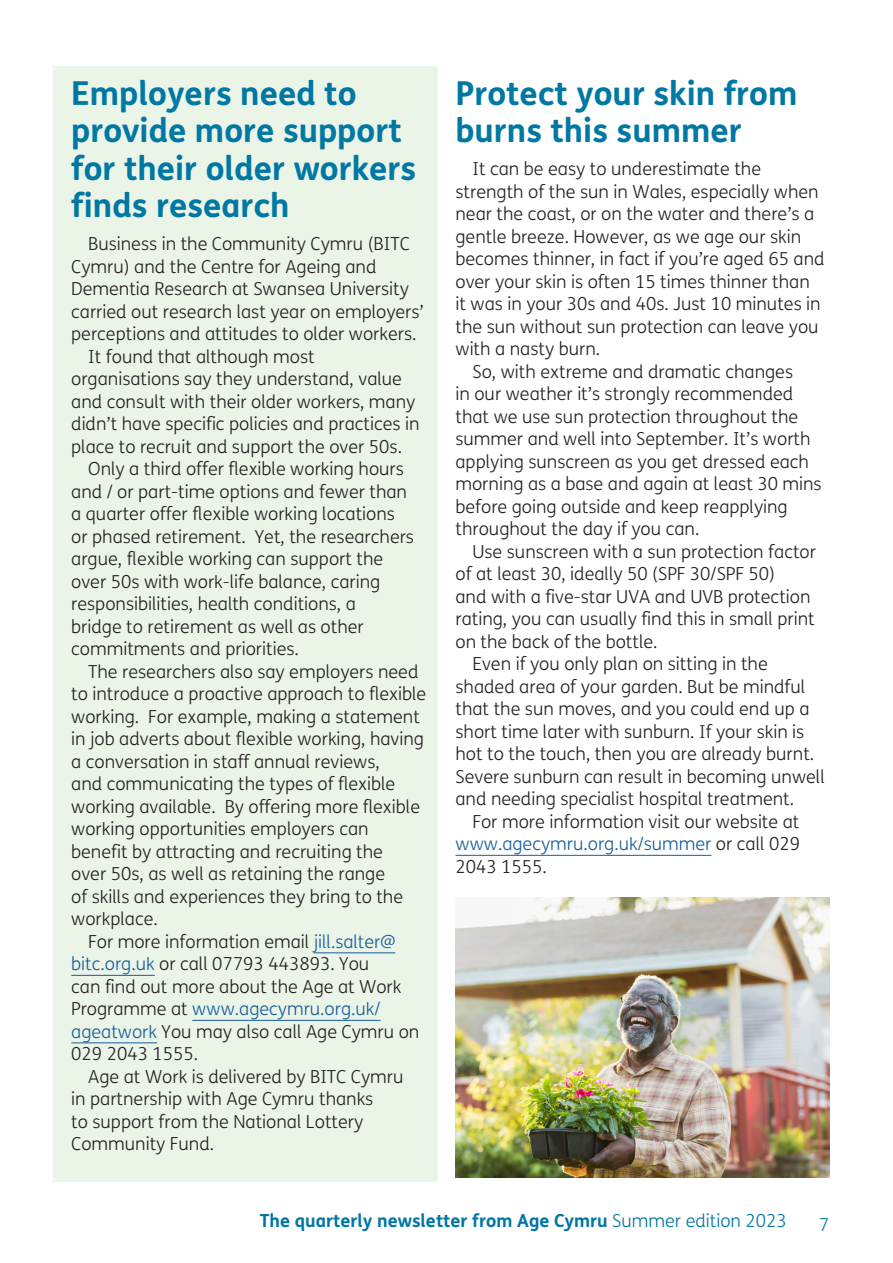
<style>
.page{position:relative;width:893px;height:1263px;background:#fff}
.page>*{position:absolute;margin:0;border:0;box-sizing:border-box;transform-origin:0 0}
.Page_heading_2{font:700 33px/37.5px "FS Me";color:#0078a3}
.body{font:300 18px/22.5px "FS Me";color:#231f20}
.t1{font:700 18px "FS Me";color:#0076a3}
.t2{font:300 18px "FS Me";color:#0076a3}
.s1{color:#175d9e}
.s2{font-weight:300}
</style>
<div class="page">
<div style="left:53px;top:66px;width:384px;height:1115px;background:#eaf4e7"></div>
<hr style="left:314px;top:952px;width:81px;height:1px;background:#175d9e">
<hr style="left:71px;top:975px;width:84px;height:1px;background:#175d9e">
<hr style="left:192px;top:1020px;width:189px;height:1px;background:#175d9e">
<hr style="left:71px;top:1042px;width:86px;height:1px;background:#175d9e">
<img style="left:455px;top:897px;width:374px;height:280px">
<hr style="left:455px;top:855px;width:256px;height:1px;background:#175d9e">
<p class="Page_heading_2" style="left:71px;top:74px;width:347px">Employers need to provide more support for their older workers finds research</p>
<p class="body" style="left:71px;top:233px;width:354px;text-indent:17px">Business in the Community Cymru (BITC Cymru) and the Centre for Ageing and Dementia Research at Swansea University carried out research last year on employers’ perceptions and attitudes to older workers.</p>
<p class="body" style="left:71px;top:346px;width:350px;text-indent:17px">It found that although most organisations say they understand, value and consult with their older workers, many didn’t have specific policies and practices in place to recruit and support the over 50s.</p>
<p class="body" style="left:71px;top:458px;width:344px;text-indent:17px">Only a third offer flexible working hours and / or part-time options and fewer than a quarter offer flexible working locations or phased retirement. Yet, the researchers argue, flexible working can support the over 50s with work-life balance, caring responsibilities, health conditions, a<br>bridge to retirement as well as other commitments and priorities.</p>
<p class="body" style="left:71px;top:661px;width:357px;text-indent:17px">The researchers also say employers need to introduce a proactive approach to flexible working. For example, making a statement in job adverts about flexible working, having a conversation in staff annual reviews,<br>and communicating the types of flexible working available. By offering more flexible working opportunities employers can benefit by attracting and recruiting the<br>over 50s, as well as retaining the range<br>of skills and experiences they bring to the workplace.</p>
<p class="body" style="left:71px;top:931px;width:350px;text-indent:17px">For more information email <span class="s1">jill.salter@ bitc.org.uk</span> or call 07793 443893. You<br>can find out more about the Age at Work Programme at <span class="s1">www.agecymru.org.uk/ ageatwork</span> You may also call Age Cymru on 029 2043 1555.</p>
<p class="body" style="left:71px;top:1066px;width:334px;text-indent:17px">Age at Work is delivered by BITC Cymru in partnership with Age Cymru thanks<br>to support from the National Lottery<br>Community Fund.</p>
<p class="Page_heading_2" style="left:455px;top:74px;width:343px">Protect your skin from burns this summer</p>
<p class="body" style="left:455px;top:158px;width:371px;text-indent:17px">It can be easy to underestimate the strength of the sun in Wales, especially when near the coast, or on the water and there’s a gentle breeze. However, as we age our skin becomes thinner, in fact if you’re aged 65 and over your skin is often 15 times thinner than it was in your 30s and 40s. Just 10 minutes in the sun without sun protection can leave you with a nasty burn.</p>
<p class="body" style="left:455px;top:361px;width:368px;text-indent:17px">So, with extreme and dramatic changes<br>in our weather it’s strongly recommended that we use sun protection throughout the summer and well into September. It’s worth applying sunscreen as you get dressed each morning as a base and again at least 30 mins before going outside and keep reapplying throughout the day if you can.</p>
<p class="body" style="left:455px;top:541px;width:362px;text-indent:17px">Use sunscreen with a sun protection factor of at least 30, ideally 50 (SPF 30/SPF 50)<br>and with a five-star UVA and UVB protection rating, you can usually find this in small print on the back of the bottle.</p>
<p class="body" style="left:455px;top:653px;width:371px;text-indent:17px">Even if you only plan on sitting in the shaded area of your garden. But be mindful that the sun moves, and you could end up a short time later with sunburn. If your skin is hot to the touch, then you are already burnt.<br>Severe sunburn can result in becoming unwell and needing specialist hospital treatment.</p>
<p class="body" style="left:455px;top:811px;width:346px;text-align:justify;text-indent:17px">For more information visit our website at <span class="s1">www.agecymru.org.uk/summer</span> or call 029<br>2043 1555.</p>
<p class="t1" style="left:260px;top:1209px;width:529px">The quarterly newsletter from Age Cymru <span class="s2">Summer edition 2023</span></p>
<p class="t2" style="left:819px;top:1214px;width:12px">7</p>
</div>
